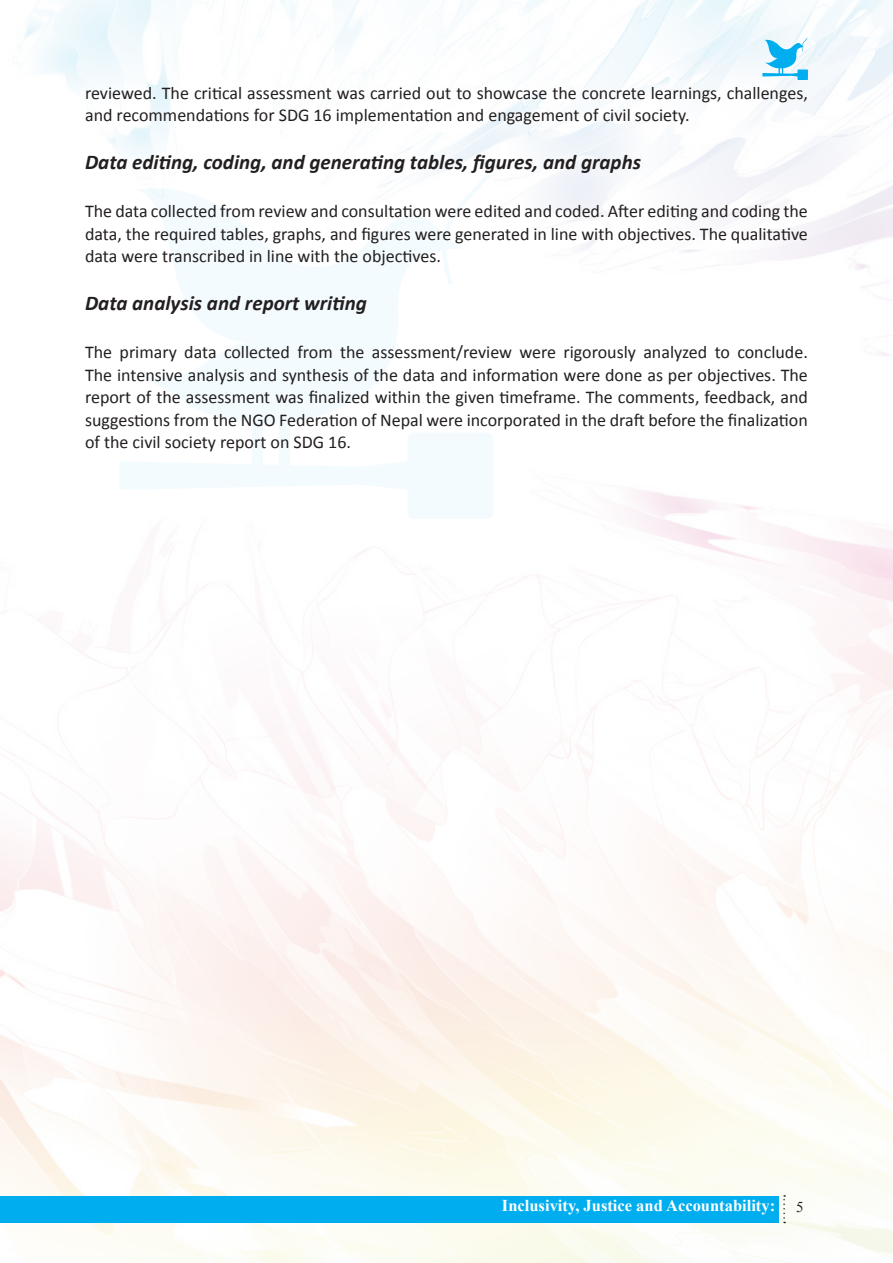
<style>
.page{position:relative;width:893px;height:1263px;background:#fff}
.page>*{position:absolute;margin:0;border:0;box-sizing:border-box;transform-origin:0 0}
.t1{font:italic 700 21px "Calibri";color:#231f20}
.t2{font:18px/22.5px "Calibri";color:#231f20;text-align:justify}
.t3{font:700 16.5px "Times New Roman";color:#fff}
.t4{font:15px "Times New Roman";color:#231f20}
</style>
<div class="page">
<img style="left:0;top:0;width:893px;height:1263px">
<div style="left:0;top:1196px;width:778px;height:26px;background:#00aeef"></div>
<svg style="left:783px;top:1195px;width:2px;height:28px"></svg>
<svg style="left:119px;top:172px;width:374px;height:347px"></svg>
<svg style="left:762px;top:38px;width:46px;height:42px"></svg>
<p class="t2" style="left:85px;top:81px;width:724px">reviewed. The critical assessment was carried out to showcase the concrete learnings, challenges, and recommendations for SDG 16 implementation and engagement of civil society.</p>
<p class="t1" style="left:85px;top:149px;width:557px">Data editing, coding, and generating tables, figures, and graphs</p>
<p class="t2" style="left:85px;top:200px;width:724px">The data collected from review and consultation were edited and coded. After editing and coding the data, the required tables, graphs, and figures were generated in line with objectives. The qualitative data were transcribed in line with the objectives.</p>
<p class="t1" style="left:85px;top:290px;width:283px">Data analysis and report writing</p>
<p class="t2" style="left:85px;top:341px;width:724px">The primary data collected from the assessment/review were rigorously analyzed to conclude.<br>The intensive analysis and synthesis of the data and information were done as per objectives. The report of the assessment was finalized within the given timeframe. The comments, feedback, and suggestions from the NGO Federation of Nepal were incorporated in the draft before the finalization of the civil society report on SDG 16.</p>
<p class="t3" style="left:502px;top:1194px;width:275px">Inclusivity, Justice and Accountability:</p>
<p class="t4" style="left:796px;top:1197px;width:9px">5</p>
</div>
